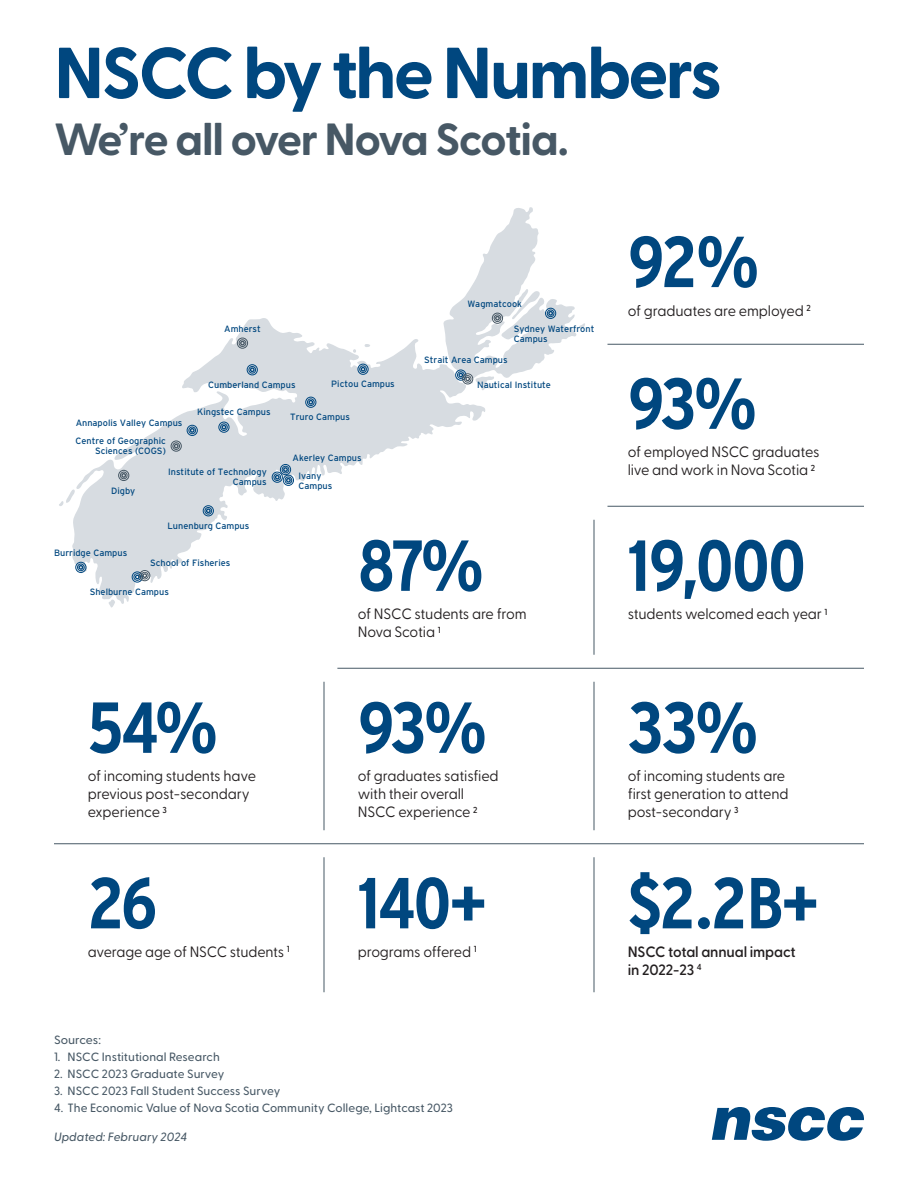
<style>
.page{position:relative;width:918px;height:1188px;background:#fff}
.page>*{position:absolute;margin:0;border:0;box-sizing:border-box;transform-origin:0 0}
.t1{font:700 condensed 72px "Interstate";letter-spacing:-.025em;color:#00477f}
.t2{font:700 72px "Greycliff CF";letter-spacing:-.04em;color:#00477f}
.t3{font:700 45px "Greycliff CF";letter-spacing:-.035em;color:#475865}
.t4{font:15px/18px "Greycliff CF";letter-spacing:-.01em;color:#231f20}
.t5{font:600 15px/18px "Greycliff CF";letter-spacing:-.01em;color:#231f20}
.t6{font:15px "Greycliff CF";letter-spacing:-.01em;color:#231f20;scale:.96 1}
.t7{font:500 12px "Greycliff CF";letter-spacing:.005em;color:#475865}
.t8{font:italic 500 12px "Greycliff CF";letter-spacing:.005em;color:#475865}
.t9{font:9.15px/10.1px "Interstate";color:#00477f;text-align:right}
</style>
<div class="page">
<svg style="left:59px;top:207px;width:526px;height:401px"></svg>
<svg style="left:175px;top:444px;width:3px;height:4px"></svg>
<div style="left:173px;top:442px;width:7px;height:8px;border:1px solid #475865;border-radius:50%"></div>
<div style="left:171px;top:441px;width:11px;height:11px;border:1px solid #475865;border-radius:50%"></div>
<div style="left:249px;top:366px;width:7px;height:7px;border:1px solid #00477f;border-radius:50%"></div>
<div style="left:247px;top:364px;width:11px;height:11px;border:1px solid #00477f;border-radius:50%"></div>
<div style="left:307px;top:399px;width:7px;height:7px;border:1px solid #00477f;border-radius:50%"></div>
<div style="left:305px;top:397px;width:11px;height:11px;border:1px solid #00477f;border-radius:50%"></div>
<svg style="left:361px;top:368px;width:4px;height:3px"></svg>
<div style="left:359px;top:366px;width:8px;height:7px;border:1px solid #00477f;border-radius:50%"></div>
<div style="left:358px;top:364px;width:10px;height:11px;border:1px solid #00477f;border-radius:50%"></div>
<div style="left:457px;top:371px;width:7px;height:8px;border:1px solid #00477f;border-radius:50%"></div>
<div style="left:455px;top:370px;width:11px;height:11px;border:1px solid #00477f;border-radius:50%"></div>
<div style="left:547px;top:310px;width:7px;height:7px;border:1px solid #00477f;border-radius:50%"></div>
<div style="left:545px;top:308px;width:11px;height:11px;border:1px solid #00477f;border-radius:50%"></div>
<div style="left:274px;top:474px;width:7px;height:7px;border:1px solid #00477f;border-radius:50%"></div>
<div style="left:272px;top:472px;width:11px;height:11px;border:1px solid #00477f;border-radius:50%"></div>
<div style="left:285px;top:477px;width:7px;height:7px;border:1px solid #00477f;border-radius:50%"></div>
<div style="left:283px;top:475px;width:11px;height:11px;border:1px solid #00477f;border-radius:50%"></div>
<svg style="left:222px;top:425px;width:4px;height:4px"></svg>
<div style="left:220px;top:423px;width:8px;height:8px;border:1px solid #00477f;border-radius:50%"></div>
<div style="left:219px;top:422px;width:10px;height:11px;border:1px solid #00477f;border-radius:50%"></div>
<div style="left:189px;top:427px;width:7px;height:7px;border:1px solid #00477f;border-radius:50%"></div>
<div style="left:187px;top:425px;width:11px;height:11px;border:1px solid #00477f;border-radius:50%"></div>
<div style="left:205px;top:507px;width:7px;height:7px;border:1px solid #00477f;border-radius:50%"></div>
<div style="left:203px;top:505px;width:11px;height:11px;border:1px solid #00477f;border-radius:50%"></div>
<svg style="left:79px;top:566px;width:4px;height:3px"></svg>
<div style="left:77px;top:564px;width:8px;height:7px;border:1px solid #00477f;border-radius:50%"></div>
<div style="left:75px;top:562px;width:11px;height:11px;border:1px solid #00477f;border-radius:50%"></div>
<div style="left:134px;top:573px;width:7px;height:8px;border:1px solid #00477f;border-radius:50%"></div>
<div style="left:132px;top:572px;width:11px;height:10px;border:1px solid #00477f;border-radius:50%"></div>
<svg style="left:275px;top:467px;width:16px;height:16px"></svg>
<div style="left:282px;top:466px;width:7px;height:7px;border:1px solid #00477f;border-radius:50%"></div>
<div style="left:280px;top:464px;width:11px;height:11px;border:1px solid #00477f;border-radius:50%"></div>
<svg style="left:241px;top:341px;width:3px;height:4px"></svg>
<div style="left:239px;top:339px;width:7px;height:8px;border:1px solid #475865;border-radius:50%"></div>
<div style="left:237px;top:338px;width:11px;height:11px;border:1px solid #475865;border-radius:50%"></div>
<svg style="left:135px;top:573px;width:12px;height:6px"></svg>
<div style="left:141px;top:572px;width:7px;height:7px;border:1px solid #475865;border-radius:50%"></div>
<div style="left:139px;top:570px;width:11px;height:11px;border:1px solid #475865;border-radius:50%"></div>
<div style="left:120px;top:472px;width:7px;height:7px;border:1px solid #475865;border-radius:50%"></div>
<div style="left:118px;top:470px;width:11px;height:11px;border:1px solid #475865;border-radius:50%"></div>
<svg style="left:458px;top:373px;width:12px;height:8px"></svg>
<div style="left:464px;top:375px;width:7px;height:8px;border:1px solid #475865;border-radius:50%"></div>
<div style="left:462px;top:373px;width:11px;height:11px;border:1px solid #475865;border-radius:50%"></div>
<div style="left:494px;top:315px;width:7px;height:7px;border:1px solid #475865;border-radius:50%"></div>
<div style="left:492px;top:313px;width:11px;height:11px;border:1px solid #475865;border-radius:50%"></div>
<hr style="left:608px;top:344px;width:256px;height:1px;background:#475865">
<hr style="left:608px;top:506px;width:256px;height:1px;background:#475865">
<hr style="left:594px;top:520px;width:1px;height:135px;background:#475865">
<hr style="left:594px;top:682px;width:1px;height:148px;background:#475865">
<hr style="left:594px;top:857px;width:1px;height:135px;background:#475865">
<hr style="left:324px;top:682px;width:1px;height:148px;background:#475865">
<hr style="left:324px;top:857px;width:1px;height:135px;background:#475865">
<hr style="left:337px;top:668px;width:527px;height:1px;background:#475865">
<hr style="left:54px;top:843px;width:810px;height:1px;background:#475865">
<svg style="left:712px;top:1107px;width:152px;height:34px"></svg>
<p class="t2" style="left:54px;top:18px;width:670px">NSCC by the Numbers</p>
<p class="t3" style="left:54px;top:105px;width:516px">We’re all over Nova Scotia.</p>
<p class="t9" style="left:224px;top:323px;width:38px">Amherst</p>
<p class="t9" style="left:76px;top:418px;width:108px">Annapolis Valley Campus</p>
<p class="t9" style="left:76px;top:436px;width:92px">Centre of Geographic<br>Sciences (COGS)</p>
<p class="t9" style="left:208px;top:380px;width:89px">Cumberland Campus</p>
<p class="t9" style="left:331px;top:379px;width:65px">Pictou Campus</p>
<p class="t9" style="left:197px;top:407px;width:75px">Kingstec Campus</p>
<p class="t9" style="left:290px;top:412px;width:61px">Truro Campus</p>
<p class="t9" style="left:293px;top:453px;width:71px">Akerley Campus</p>
<p class="t9" style="left:111px;top:485px;width:26px">Digby</p>
<p class="t9" style="left:168px;top:466px;width:100px">Institute of Technology<br>Campus</p>
<p class="t9" style="left:168px;top:521px;width:83px">Lunenburg Campus</p>
<p class="t9" style="left:299px;top:471px;width:35px;text-align:left">Ivany<br>Campus</p>
<p class="t9" style="left:467px;top:298px;width:56px">Wagmatcook</p>
<p class="t9" style="left:514px;top:324px;width:82px;text-align:left">Sydney Waterfront<br>Campus</p>
<p class="t9" style="left:424px;top:355px;width:85px">Strait Area Campus</p>
<p class="t9" style="left:477px;top:380px;width:75px">Nautical Institute</p>
<p class="t9" style="left:54px;top:547px;width:75px">Burridge Campus</p>
<p class="t9" style="left:150px;top:558px;width:82px">School of Fisheries</p>
<p class="t9" style="left:90px;top:586px;width:81px">Shelburne Campus</p>
<p class="t1" style="left:88px;top:684px;width:131px">54%</p>
<p class="t4" style="left:88px;top:766px;width:170px">of incoming students have previous post-secondary experience <sup>3</sup></p>
<p class="t1" style="left:88px;top:859px;width:71px">26</p>
<p class="t6" style="left:88px;top:941px;width:212px">average age of NSCC students <sup>1</sup></p>
<p class="t1" style="left:358px;top:522px;width:127px">87%</p>
<p class="t4" style="left:358px;top:604px;width:170px">of NSCC students are from<br>Nova Scotia <sup>1</sup></p>
<p class="t1" style="left:358px;top:684px;width:130px">93%</p>
<p class="t4" style="left:358px;top:766px;width:143px">of graduates satisfied with their overall<br>NSCC experience <sup>2</sup></p>
<p class="t1" style="left:358px;top:859px;width:130px">140+</p>
<p class="t4" style="left:358px;top:942px;width:120px">programs offered <sup>1</sup></p>
<p class="t7" style="left:54px;top:1031px;width:49px">Sources:</p>
<p class="t7" style="left:54px;top:1048px;width:167px">1. NSCC Institutional Research</p>
<p class="t7" style="left:54px;top:1065px;width:172px">2. NSCC 2023 Graduate Survey</p>
<p class="t7" style="left:54px;top:1082px;width:228px">3. NSCC 2023 Fall Student Success Survey</p>
<p class="t7" style="left:54px;top:1099px;width:401px">4. The Economic Value of Nova Scotia Community College, Lightcast 2023</p>
<p class="t8" style="left:54px;top:1128px;width:135px">Updated: February 2024</p>
<p class="t1" style="left:628px;top:218px;width:132px">92%</p>
<p class="t4" style="left:628px;top:300px;width:184px">of graduates are employed <sup>2</sup></p>
<p class="t1" style="left:628px;top:360px;width:130px">93%</p>
<p class="t4" style="left:628px;top:442px;width:194px">of employed NSCC graduates live and work in Nova Scotia <sup>2</sup></p>
<p class="t1" style="left:628px;top:522px;width:180px">19,000</p>
<p class="t4" style="left:628px;top:604px;width:201px">students welcomed each year <sup>1</sup></p>
<p class="t1" style="left:628px;top:684px;width:131px">33%</p>
<p class="t4" style="left:628px;top:784px;width:162px">first generation to attend post-secondary <sup>3</sup></p>
<p class="t4" style="left:628px;top:766px;width:159px">of incoming students are</p>
<p class="t1" style="left:628px;top:859px;width:192px">$2.2B+</p>
<p class="t5" style="left:628px;top:942px;width:169px">NSCC total annual impact in 2022-23 <sup>4</sup></p>
</div>
